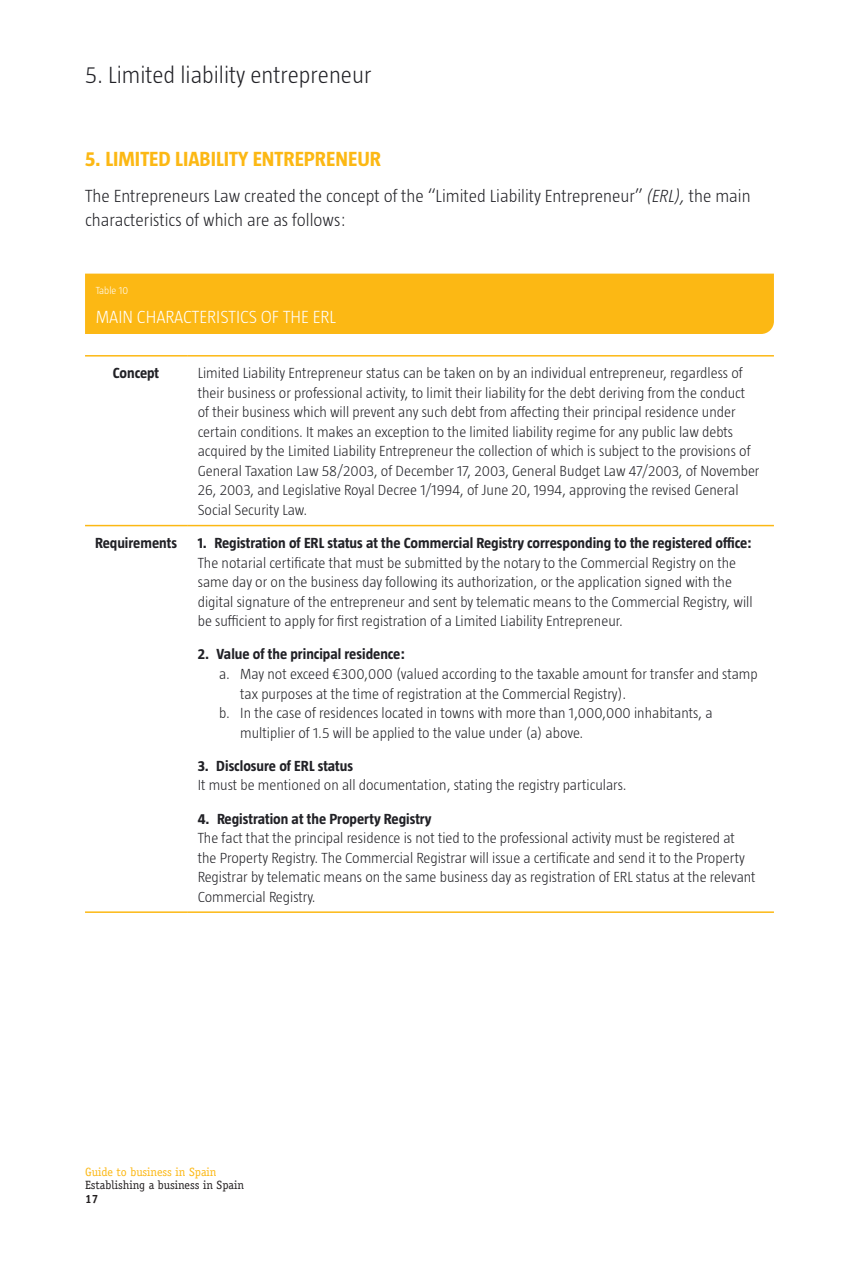
<style>
.page{position:relative;width:859px;height:1263px;background:#fff}
.page>*{position:absolute;margin:0;border:0;box-sizing:border-box;transform-origin:0 0}
.t1{font:300 24px "Taz";color:#212126}
.GENERAL-NIVEL-1{font:700 21px "Taz";color:#fcb814}
.GENERAL-PARRAFO-1{font:300 18px/24px "Taz";color:#212126}
.t2{font:300 18px "Taz";color:#fff}
.TABLA-PARRAFO-IZQUIE{font:300 15px/19.5px "Taz";color:#212126}
.TABLA-PARRAFO-IZQUIE-2{font:700 15px "Taz";color:#212126}
.TABLA-PARRAFO-CENTRO{font:700 15px "Taz";color:#212126}
.t3{font:12px "Officina Serif Std";color:#231f20}
.t4{font:12px "Officina Serif Std";color:#fcb814}
.t5{font:700 12px "Officina Serif Std";color:#231f20}
.t6{font:300 10.5px "Taz";color:#fff}
.s1{font-style:italic}
</style>
<div class="page">
<div style="left:85px;top:274px;width:689px;height:60px;background:#fcb814"></div>
<hr style="left:85px;top:525px;width:102px;height:1px;background:#fcb814">
<hr style="left:187px;top:525px;width:587px;height:1px;background:#fcb814">
<hr style="left:85px;top:355px;width:102px;height:2px;background:#fcb814">
<hr style="left:187px;top:355px;width:587px;height:2px;background:#fcb814">
<hr style="left:85px;top:911px;width:102px;height:2px;background:#fcb814">
<hr style="left:187px;top:911px;width:587px;height:2px;background:#fcb814">
<h1 class="t1" style="left:85px;top:62px;width:288px">5. Limited liability entrepreneur</h1>
<p class="GENERAL-NIVEL-1" style="left:85px;top:148px;width:298px">5. LIMITED LIABILITY ENTREPRENEUR</p>
<p class="GENERAL-PARRAFO-1" style="left:85px;top:184px;width:667px">The Entrepreneurs Law created the concept of the “Limited Liability Entrepreneur” <span class="s1">(ERL),</span> the main characteristics of which are as follows:</p>
<p class="t6" style="left:96px;top:285px;width:34px">Table 10</p>
<p class="t2" style="left:96px;top:308px;width:242px">MAIN CHARACTERISTICS OF THE ERL</p>
<p class="TABLA-PARRAFO-CENTRO" style="left:113px;top:365px;width:48px">Concept</p>
<p class="TABLA-PARRAFO-IZQUIE" style="left:198px;top:364px;width:563px">Limited Liability Entrepreneur status can be taken on by an individual entrepreneur, regardless of their business or professional activity, to limit their liability for the debt deriving from the conduct of their business which will prevent any such debt from affecting their principal residence under certain conditions. It makes an exception to the limited liability regime for any public law debts acquired by the Limited Liability Entrepreneur the collection of which is subject to the provisions of General Taxation Law 58/2003, of December 17, 2003, General Budget Law 47/2003, of November 26, 2003, and Legislative Royal Decree 1/1994, of June 20, 1994, approving the revised General Social Security Law.</p>
<p class="TABLA-PARRAFO-CENTRO" style="left:95px;top:535px;width:83px">Requirements</p>
<p class="TABLA-PARRAFO-IZQUIE-2" style="left:198px;top:535px;width:556px">1. Registration of ERL status at the Commercial Registry corresponding to the registered office:</p>
<p class="TABLA-PARRAFO-IZQUIE" style="left:198px;top:553px;width:556px">The notarial certificate that must be submitted by the notary to the Commercial Registry on the same day or on the business day following its authorization, or the application signed with the digital signature of the entrepreneur and sent by telematic means to the Commercial Registry, will be sufficient to apply for first registration of a Limited Liability Entrepreneur.</p>
<p class="TABLA-PARRAFO-IZQUIE-2" style="left:198px;top:647px;width:209px">2. Value of the principal residence:</p>
<p class="TABLA-PARRAFO-IZQUIE" style="left:240px;top:664px;width:519px;text-indent:-21px">a. May not exceed €300,000 (valued according to the taxable amount for transfer and stamp tax purposes at the time of registration at the Commercial Registry).</p>
<p class="TABLA-PARRAFO-IZQUIE" style="left:240px;top:703px;width:474px;text-indent:-21px">b. In the case of residences located in towns with more than 1,000,000 inhabitants, a multiplier of 1.5 will be applied to the value under (a) above.</p>
<p class="TABLA-PARRAFO-IZQUIE-2" style="left:198px;top:758px;width:157px">3. Disclosure of ERL status</p>
<p class="TABLA-PARRAFO-IZQUIE" style="left:198px;top:775px;width:430px">It must be mentioned on all documentation, stating the registry particulars.</p>
<p class="TABLA-PARRAFO-IZQUIE-2" style="left:198px;top:811px;width:235px">4. Registration at the Property Registry</p>
<p class="TABLA-PARRAFO-IZQUIE" style="left:198px;top:828px;width:559px">The fact that the principal residence is not tied to the professional activity must be registered at the Property Registry. The Commercial Registrar will issue a certificate and send it to the Property Registrar by telematic means on the same business day as registration of ERL status at the relevant Commercial Registry.</p>
<p class="t4" style="left:85px;top:1165px;width:133px">Guide to business in Spain</p>
<p class="t3" style="left:85px;top:1178px;width:161px">Establishing a business in Spain</p>
<p class="t5" style="left:85px;top:1191px;width:15px">17</p>
</div>
